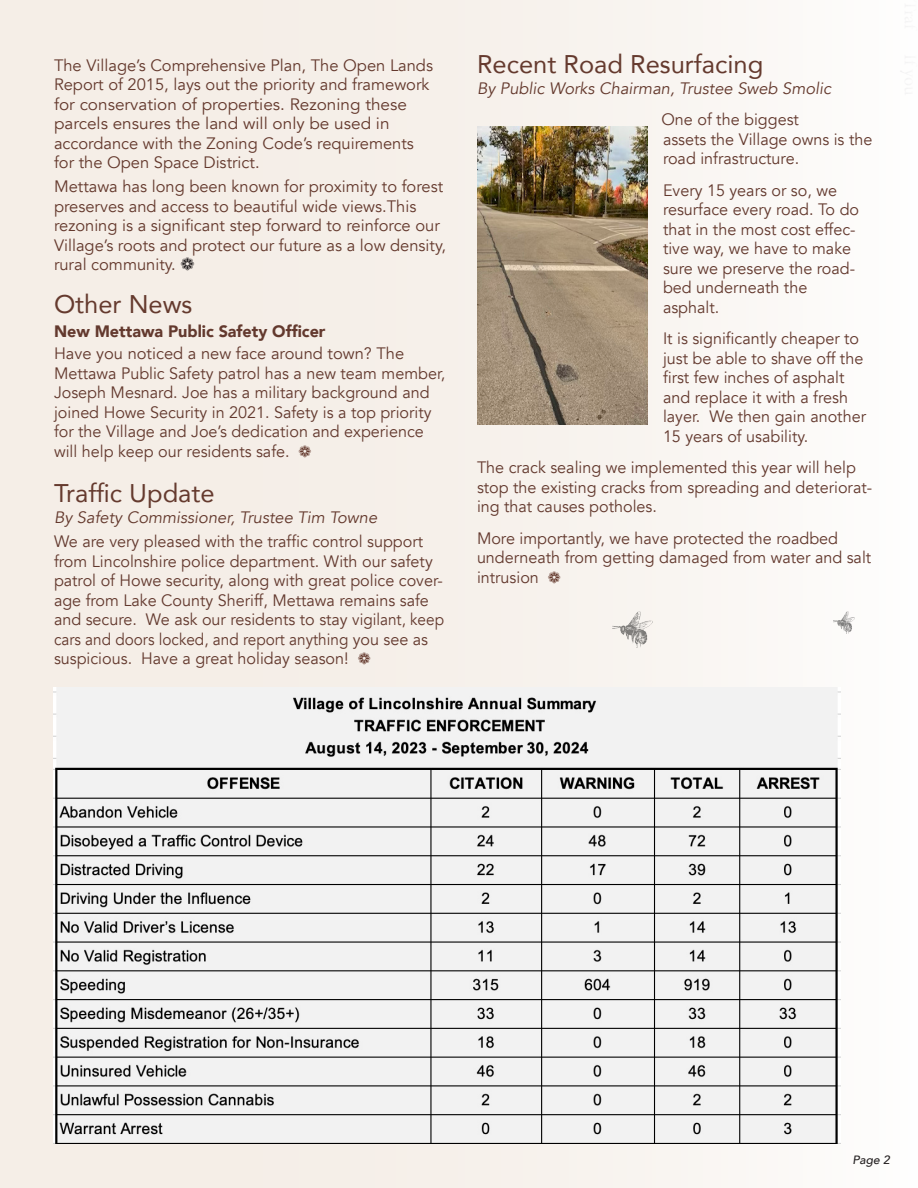
<style>
.page{position:relative;width:918px;height:1188px;background:#fff}
.page>*{position:absolute;margin:0;border:0;box-sizing:border-box;transform-origin:0 0}
.t1{font:25.5px "Avenir";color:#653a2e}
.t2{font:16.5px/19.5px "Avenir";color:#63392e}
.t3{font:16.5px/19.5px "Avenir";color:#64392d}
.t4{font:italic 16.5px "Avenir";color:#64392d}
.t5{font:900 16.5px "Avenir";color:#63392e}
.t6{font:italic 500 12px "Avenir";color:#231f20}
</style>
<div class="page">
<div style="left:0;top:0;width:918px;height:1188px;background:linear-gradient(to right,#f3ebe2,#fcfaf8)"></div>
<hr style="left:917px;top:0;width:1px;height:1188px;background:#f5eee7">
<img style="left:477px;top:126px;width:171px;height:299px">
<img style="left:612px;top:611px;width:40px;height:37px">
<img style="left:833px;top:612px;width:21px;height:22px">
<img style="left:54px;top:687px;width:787px;height:457px">
<svg style="left:181px;top:257px;width:13px;height:13px"></svg>
<svg style="left:299px;top:445px;width:12px;height:12px"></svg>
<svg style="left:358px;top:652px;width:12px;height:12px"></svg>
<svg style="left:549px;top:571px;width:11px;height:12px"></svg>
<p class="t3" style="left:54px;top:55px;width:381px">The Village’s Comprehensive Plan, The Open Lands Report of 2015, lays out the priority and framework for conservation of properties. Rezoning these parcels ensures the land will only be used in accordance with the Zoning Code’s requirements for the Open Space District.</p>
<p class="t3" style="left:54px;top:177px;width:394px">Mettawa has long been known for proximity to forest preserves and access to beautiful wide views.This rezoning is a significant step forward to reinforce our Village’s roots and protect our future as a low density, rural community.</p>
<p class="t1" style="left:54px;top:283px;width:140px">Other News</p>
<p class="t5" style="left:54px;top:317px;width:273px">New Mettawa Public Safety Officer</p>
<p class="t2" style="left:54px;top:344px;width:393px">Have you noticed a new face around town? The Mettawa Public Safety patrol has a new team member, Joseph Mesnard. Joe has a military background and joined Howe Security in 2021. Safety is a top priority for the Village and Joe’s dedication and experience will help keep our residents safe.</p>
<p class="t1" style="left:54px;top:473px;width:162px">Traffic Update</p>
<p class="t4" style="left:54px;top:508px;width:325px">By Safety Commissioner, Trustee Tim Towne</p>
<p class="t2" style="left:54px;top:532px;width:392px">We are very pleased with the traffic control support from Lincolnshire police department. With our safety patrol of Howe security, along with great police cover&shy;age from Lake County Sheriff, Mettawa remains safe and secure. We ask our residents to stay vigilant, keep cars and doors locked, and report anything you see as suspicious. Have a great holiday season!</p>
<p class="t1" style="left:477px;top:43px;width:288px">Recent Road Resurfacing</p>
<p class="t4" style="left:477px;top:78px;width:356px">By Public Works Chairman, Trustee Sweb Smolic</p>
<p class="t2" style="left:662px;top:110px;width:212px">One of the biggest<br>assets the Village owns is the road infrastructure.</p>
<p class="t2" style="left:663px;top:180px;width:198px">Every 15 years or so, we resurface every road. To do that in the most cost effec&shy;tive way, we have to make sure we preserve the road&shy;bed underneath the asphalt.</p>
<p class="t2" style="left:663px;top:329px;width:205px">It is significantly cheaper to just be able to shave off the first few inches of asphalt and replace it with a fresh layer. We then gain another<br>15 years of usability.</p>
<p class="t2" style="left:477px;top:458px;width:397px">The crack sealing we implemented this year will help stop the existing cracks from spreading and deteriorat&shy;ing that causes potholes.</p>
<p class="t2" style="left:477px;top:528px;width:396px">More importantly, we have protected the roadbed underneath from getting damaged from water and salt intrusion</p>
<p class="t6" style="left:852px;top:1153px;width:39px">Page 2</p>
</div>
